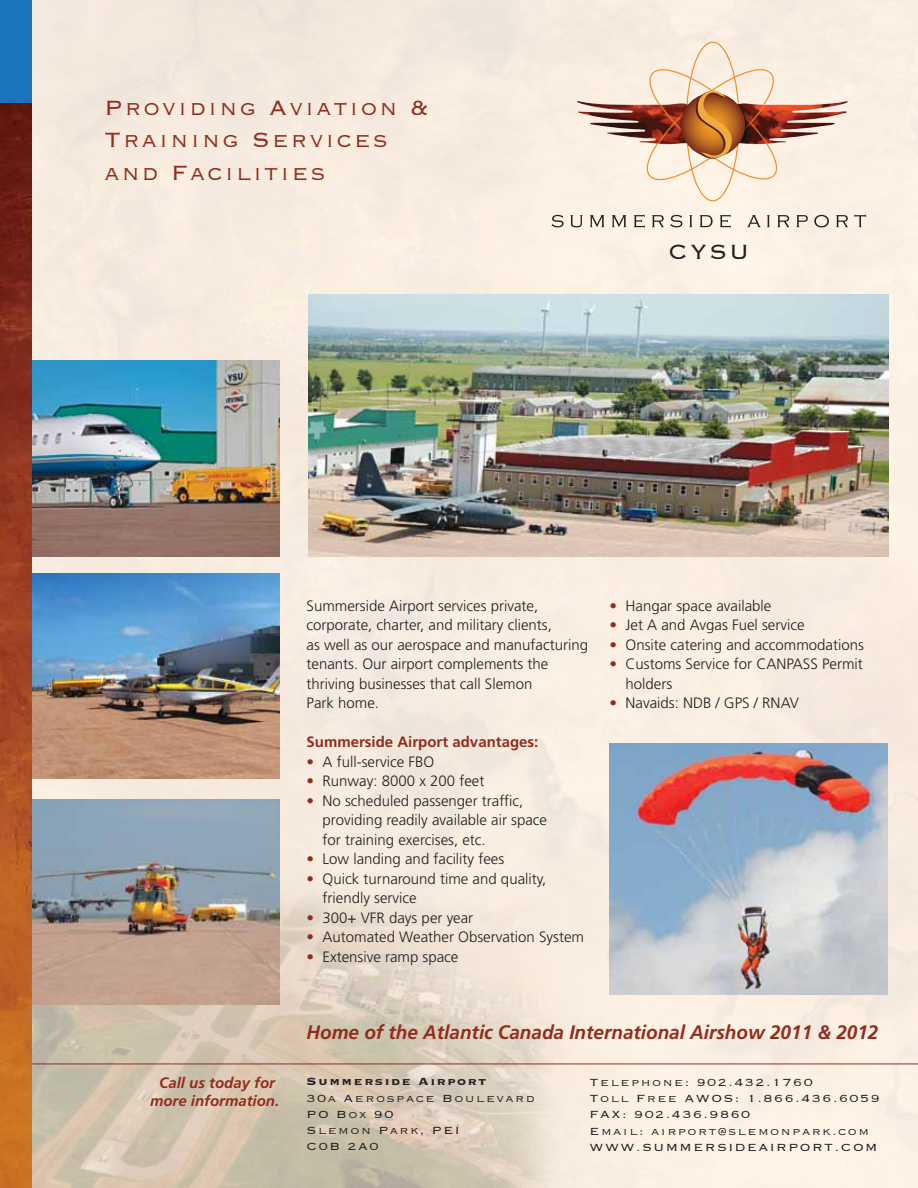
<style>
.page{position:relative;width:918px;height:1188px;background:#fff}
.page>*{position:absolute;margin:0;border:0;box-sizing:border-box;transform-origin:0 0}
.t1{font:300 27px/32.4px "Copperplate";letter-spacing:.085em;color:#922c1e}
.t2{font:300 27px "Copperplate";color:#231f20}
.t3{font:italic 700 19.5px "Frutiger";color:#922c1e}
.t4{font:300 15px/19.5px "Frutiger";color:#231f20}
.t5{font:italic 700 15px/18px "Frutiger";color:#922c1e;text-align:center}
.t6{font:700 15px "Frutiger";color:#922c1e}
.t7{font:300 13.5px/16.2px "Copperplate";letter-spacing:.1em;color:#231f20;scale:1.1 1}
.t8{font:700 13.5px "Copperplate";letter-spacing:.1em;color:#231f20;scale:1.1 1}
.s1{color:#922c1e}
</style>
<div class="page">
<div style="left:31px;top:0;width:887px;height:1188px;background:#f9ede1"></div>
<img style="left:31px;top:835px;width:572px;height:353px">
<img style="left:309px;top:295px;width:580px;height:262px">
<img style="left:31px;top:361px;width:248px;height:195px">
<img style="left:31px;top:573px;width:248px;height:205px">
<img style="left:610px;top:743px;width:277px;height:251px">
<img style="left:31px;top:799px;width:248px;height:205px">
<hr style="left:10px;top:1064px;width:908px;height:1px;background:#922c1e">
<img style="left:0;top:103px;width:31px;height:1085px">
<div style="left:0;top:0;width:31px;height:103px;background:#1c75bc"></div>
<img style="left:574px;top:101px;width:274px;height:44px">
<svg style="left:551px;top:215px;width:13px;height:12px"></svg>
<svg style="left:570px;top:215px;width:13px;height:12px"></svg>
<svg style="left:590px;top:215px;width:14px;height:12px"></svg>
<svg style="left:612px;top:215px;width:14px;height:12px"></svg>
<svg style="left:634px;top:214px;width:11px;height:14px"></svg>
<svg style="left:652px;top:215px;width:12px;height:12px"></svg>
<svg style="left:670px;top:215px;width:12px;height:12px"></svg>
<svg style="left:689px;top:215px;width:3px;height:12px"></svg>
<svg style="left:700px;top:215px;width:13px;height:12px"></svg>
<svg style="left:720px;top:214px;width:11px;height:14px"></svg>
<svg style="left:747px;top:215px;width:14px;height:12px"></svg>
<svg style="left:767px;top:215px;width:3px;height:12px"></svg>
<svg style="left:777px;top:215px;width:13px;height:12px"></svg>
<svg style="left:796px;top:215px;width:12px;height:12px"></svg>
<svg style="left:814px;top:215px;width:15px;height:12px"></svg>
<svg style="left:836px;top:215px;width:12px;height:12px"></svg>
<svg style="left:854px;top:214px;width:12px;height:13px"></svg>
<svg style="left:640px;top:61px;width:143px;height:126px;background:#d8b096"></svg>
<h1 class="t1" style="left:104px;top:90px;width:326px">Providing Aviation &amp;<br>Training Services and Facilities</h1>
<h1 class="t2" style="left:669px;top:234px;width:82px">CYSU</h1>
<p class="t4" style="left:307px;top:596px;width:283px">Summerside Airport services private, corporate, charter, and military clients,<br>as well as our aerospace and manufacturing tenants. Our airport complements the thriving businesses that call Slemon<br>Park home.</p>
<p class="t6" style="left:307px;top:733px;width:233px">Summerside Airport advantages:</p>
<p class="t4" style="left:307px;top:752px;width:129px"><span class="s1">•</span> A full-service FBO</p>
<p class="t4" style="left:307px;top:771px;width:179px"><span class="s1">•</span> Runway: 8000 x 200 feet</p>
<p class="t4" style="left:323px;top:791px;width:226px;text-indent:-16px"><span class="s1">•</span> No scheduled passenger traffic, providing readily available air space for training exercises, etc.</p>
<p class="t4" style="left:307px;top:849px;width:199px"><span class="s1">•</span> Low landing and facility fees</p>
<p class="t4" style="left:323px;top:869px;width:225px;text-indent:-16px"><span class="s1">•</span> Quick turnaround time and quality, friendly service</p>
<p class="t4" style="left:307px;top:908px;width:168px"><span class="s1">•</span> 300+ VFR days per year</p>
<p class="t4" style="left:307px;top:927px;width:279px"><span class="s1">•</span> Automated Weather Observation System</p>
<p class="t4" style="left:307px;top:947px;width:153px"><span class="s1">•</span> Extensive ramp space</p>
<p class="t4" style="left:610px;top:596px;width:163px"><span class="s1">•</span> Hangar space available</p>
<p class="t4" style="left:610px;top:615px;width:196px"><span class="s1">•</span> Jet A and Avgas Fuel service</p>
<p class="t4" style="left:610px;top:635px;width:256px"><span class="s1">•</span> Onsite catering and accommodations</p>
<p class="t4" style="left:626px;top:654px;width:239px;text-indent:-16px"><span class="s1">•</span> Customs Service for CANPASS Permit holders</p>
<p class="t4" style="left:610px;top:693px;width:191px"><span class="s1">•</span> Navaids: NDB / GPS / RNAV</p>
<p class="t5" style="left:150px;top:1073px;width:131px">Call us today for more information.</p>
<h2 class="t3" style="left:307px;top:1021px;width:573px">Home of the Atlantic Canada International Airshow 2011 &amp; 2012</h2>
<p class="t8" style="left:307px;top:1073px;width:165px">Summerside Airport</p>
<p class="t7" style="left:307px;top:1089px;width:209px">30a Aerospace Boulevard<br>PO Box 90<br>Slemon Park, PEI<br>C0B 2A0</p>
<p class="t7" style="left:590px;top:1073px;width:265px">Telephone: 902.432.1760<br>Toll Free AWOS: 1.866.436.6059<br>FAX: 902.436.9860<br>Email: airport@slemonpark.com<br>WWW.SUMMERSIDEAIRPORT.COM</p>
</div>
